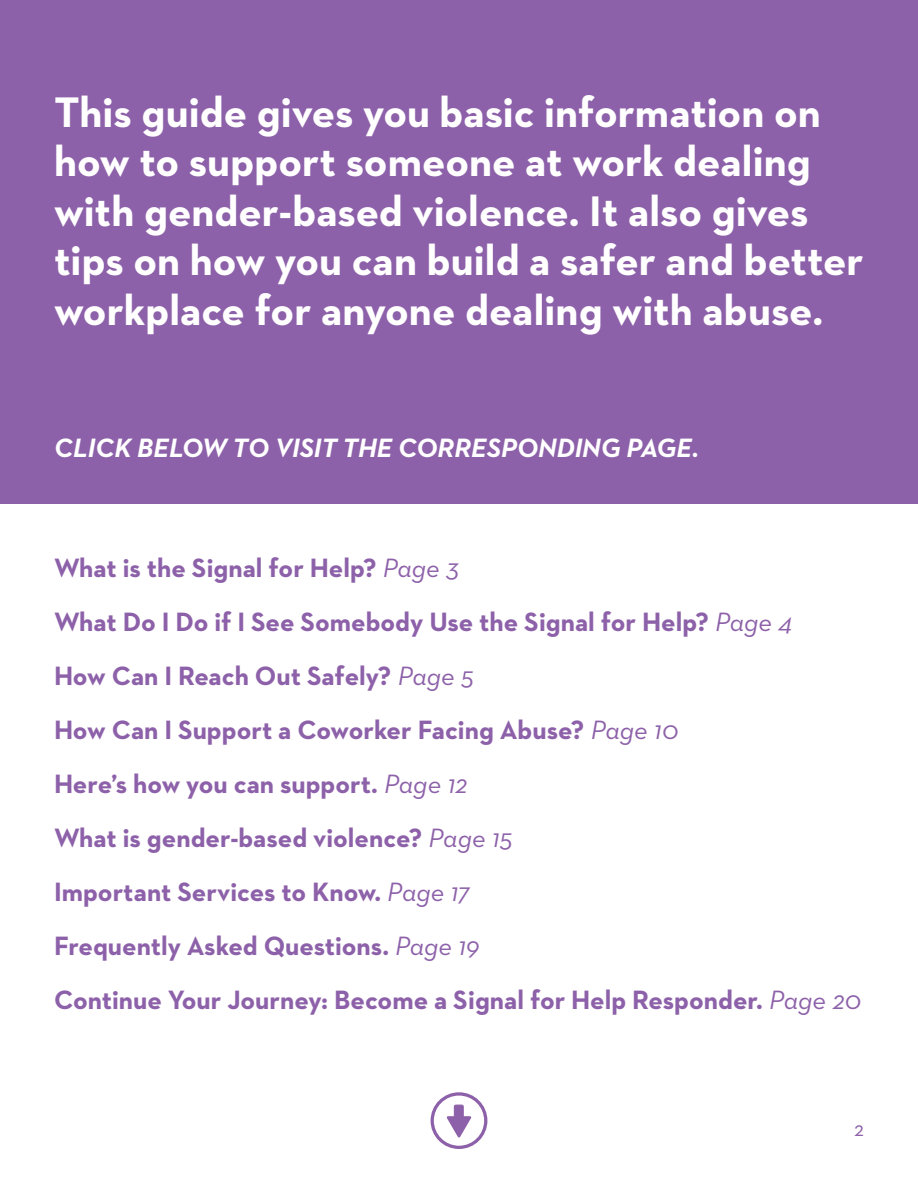
<style>
.page{position:relative;width:918px;height:1188px;background:#fff}
.page>*{position:absolute;margin:0;border:0;box-sizing:border-box;transform-origin:0 0}
.Body_Copy{font:700 43.5px/49.5px "Neutraface 2 Text";color:#fff}
.Paragraph_Style_1{font:700 27px "Neutraface 2 Text";color:#8d61a9}
.Body_Copy-2{font:italic 700 27px "Neutraface 2 Text";color:#fff}
.Page_Number{font:21px "Neutraface 2 Text";color:#8d61a9}
.s1{font-weight:400;font-style:italic}
</style>
<div class="page">
<div style="left:1px;top:0;width:917px;height:503px;background:#8d61a9"></div>
<div style="left:431px;top:1092px;width:56px;height:57px;border:3px solid #8d61a9;border-radius:50%"></div>
<svg style="left:446px;top:1104px;width:26px;height:34px"></svg>
<p class="Body_Copy" style="left:54px;top:87px;width:811px">This guide gives you basic information on how to support someone at work dealing with gender-based violence. It also gives tips on how you can build a safer and better workplace for anyone dealing with abuse.</p>
<p class="Body_Copy-2" style="left:54px;top:430px;width:646px">CLICK BELOW TO VISIT THE CORRESPONDING PAGE.</p>
<p class="Paragraph_Style_1" style="left:54px;top:551px;width:407px">What is the Signal for Help? <span class="s1">Page 3</span></p>
<p class="Paragraph_Style_1" style="left:54px;top:605px;width:740px">What Do I Do if I See Somebody Use the Signal for Help? <span class="s1">Page 4</span></p>
<p class="Paragraph_Style_1" style="left:54px;top:659px;width:422px">How Can I Reach Out Safely? <span class="s1">Page 5</span></p>
<p class="Paragraph_Style_1" style="left:54px;top:713px;width:626px">How Can I Support a Coworker Facing Abuse? <span class="s1">Page 10</span></p>
<p class="Paragraph_Style_1" style="left:54px;top:767px;width:415px">Here’s how you can support. <span class="s1">Page 12</span></p>
<p class="Paragraph_Style_1" style="left:54px;top:821px;width:460px">What is gender-based violence? <span class="s1">Page 15</span></p>
<p class="Paragraph_Style_1" style="left:54px;top:875px;width:417px">Important Services to Know. <span class="s1">Page 17</span></p>
<p class="Paragraph_Style_1" style="left:54px;top:929px;width:427px">Frequently Asked Questions. <span class="s1">Page 19</span></p>
<p class="Paragraph_Style_1" style="left:54px;top:983px;width:809px">Continue Your Journey: Become a Signal for Help Responder. <span class="s1">Page 20</span></p>
<p class="Page_Number" style="left:854px;top:1116px;width:11px">2</p>
</div>
